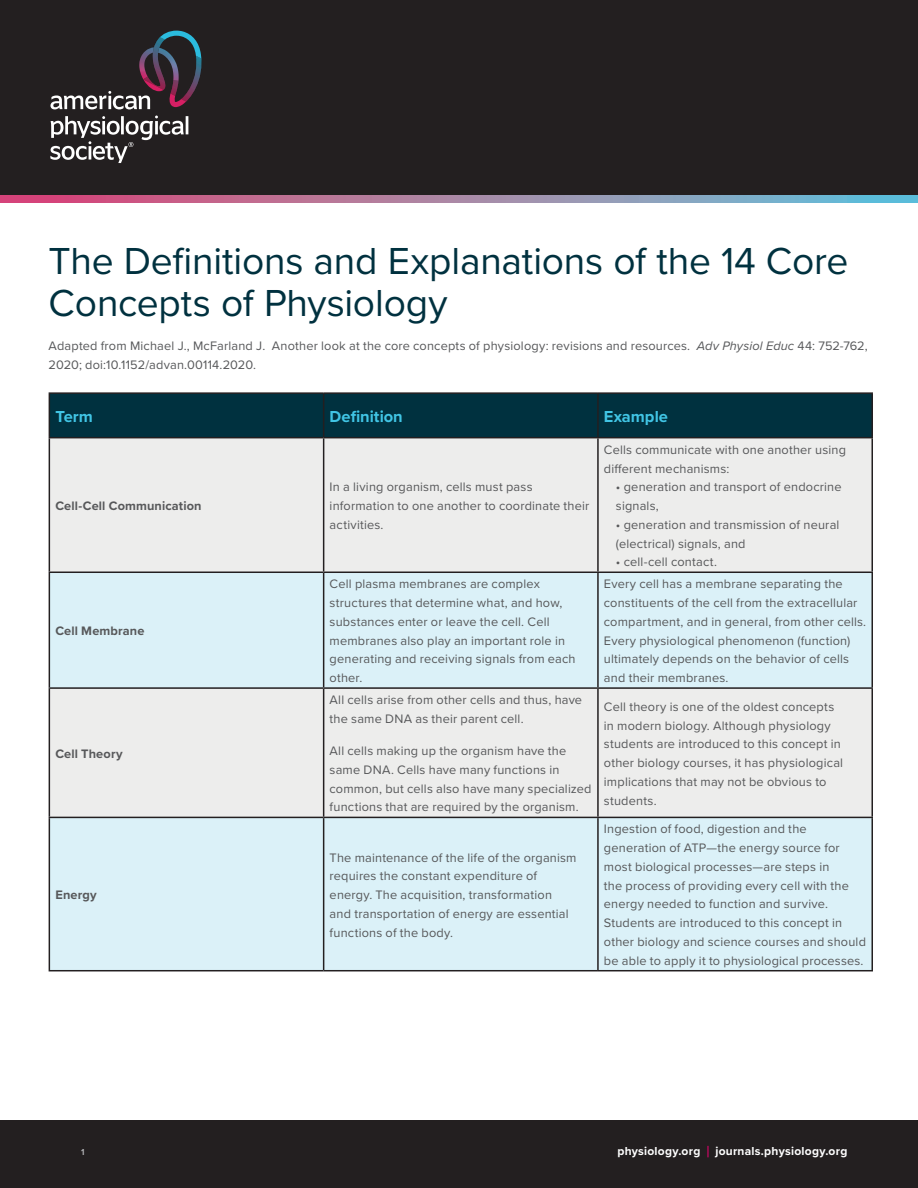
<style>
.page{position:relative;width:918px;height:1188px;background:#fff}
.page>*{position:absolute;margin:0;border:0;box-sizing:border-box;transform-origin:0 0}
.t1{font:39px/42px "Proxima Nova";letter-spacing:-.005em;color:#00313f}
.Body__Header_Lt_Blue{font:700 16.5px "Proxima Nova";color:#41c5e5}
.Body__Text{font:12.75px/18.8px "Proxima Nova";letter-spacing:.015em;color:#57585a}
.Bolded_Text_for_Emph{font:700 12.75px "Proxima Nova";letter-spacing:.01em;color:#57585a}
.t2{font:700 12px "Proxima Nova";letter-spacing:.02em;color:#fff}
.t3{font:600 9px "Proxima Nova";color:#bcbdc0}
.s1{font-style:italic}
.s2{font-size:16.2px;color:#df036c}
</style>
<div class="page">
<div style="left:0;top:0;width:918px;height:198px;background:#231f20"></div>
<svg style="left:0;top:196px;width:918px;height:6px;background:#a385a7"></svg>
<svg style="left:50px;top:31px;width:152px;height:132px"></svg>
<img style="left:139px;top:47px;width:15px;height:32px">
<div style="left:0;top:1120px;width:918px;height:68px;background:#231f20"></div>
<div style="left:50px;top:394px;width:822px;height:43px;background:#00313f"></div>
<div style="left:50px;top:438px;width:822px;height:134px;background:#ededec"></div>
<svg style="left:50px;top:573px;width:822px;height:397px;background:#e0eff3"></svg>
<hr style="left:49px;top:392px;width:275px;height:2px;background:#231f20">
<hr style="left:49px;top:394px;width:1px;height:43px;background:#231f20">
<hr style="left:324px;top:392px;width:274px;height:2px;background:#231f20">
<hr style="left:323px;top:394px;width:1px;height:43px;background:#231f20">
<hr style="left:598px;top:392px;width:275px;height:2px;background:#231f20">
<hr style="left:597px;top:394px;width:2px;height:43px;background:#231f20">
<hr style="left:872px;top:394px;width:1px;height:43px;background:#231f20">
<hr style="left:49px;top:437px;width:275px;height:1px;background:#231f20">
<hr style="left:49px;top:438px;width:1px;height:134px;background:#231f20">
<hr style="left:324px;top:437px;width:274px;height:1px;background:#231f20">
<hr style="left:323px;top:438px;width:1px;height:134px;background:#231f20">
<hr style="left:598px;top:437px;width:275px;height:1px;background:#231f20">
<hr style="left:597px;top:438px;width:2px;height:134px;background:#231f20">
<hr style="left:872px;top:438px;width:1px;height:134px;background:#231f20">
<hr style="left:49px;top:572px;width:275px;height:1px;background:#231f20">
<hr style="left:49px;top:573px;width:1px;height:114px;background:#231f20">
<hr style="left:324px;top:572px;width:274px;height:1px;background:#231f20">
<hr style="left:323px;top:573px;width:1px;height:114px;background:#231f20">
<hr style="left:598px;top:572px;width:275px;height:1px;background:#231f20">
<hr style="left:597px;top:573px;width:2px;height:114px;background:#231f20">
<hr style="left:872px;top:573px;width:1px;height:114px;background:#231f20">
<hr style="left:49px;top:687px;width:275px;height:2px;background:#231f20">
<hr style="left:49px;top:689px;width:1px;height:128px;background:#231f20">
<hr style="left:324px;top:687px;width:274px;height:2px;background:#231f20">
<hr style="left:323px;top:689px;width:1px;height:128px;background:#231f20">
<hr style="left:598px;top:687px;width:275px;height:2px;background:#231f20">
<hr style="left:597px;top:689px;width:2px;height:128px;background:#231f20">
<hr style="left:872px;top:689px;width:1px;height:128px;background:#231f20">
<hr style="left:49px;top:817px;width:275px;height:1px;background:#231f20">
<hr style="left:49px;top:818px;width:1px;height:152px;background:#231f20">
<hr style="left:324px;top:817px;width:274px;height:1px;background:#231f20">
<hr style="left:323px;top:818px;width:1px;height:152px;background:#231f20">
<hr style="left:598px;top:817px;width:275px;height:1px;background:#231f20">
<hr style="left:597px;top:818px;width:2px;height:152px;background:#231f20">
<hr style="left:872px;top:818px;width:1px;height:152px;background:#231f20">
<hr style="left:49px;top:970px;width:275px;height:1px;background:#231f20">
<hr style="left:324px;top:970px;width:274px;height:1px;background:#231f20">
<hr style="left:598px;top:970px;width:275px;height:1px;background:#231f20">
<p class="t1" style="left:49px;top:239px;width:801px">The Definitions and Explanations of the 14 Core<br>Concepts of Physiology</p>
<p class="Body__Text" style="left:49px;top:336px;width:821px">Adapted from Michael J., McFarland J. Another look at the core concepts of physiology: revisions and resources. <span class="s1">Adv Physiol Educ</span> 44: 752-762,<br>2020; doi:10.1152/advan.00114.2020.</p>
<p class="Body__Header_Lt_Blue" style="left:55px;top:404px;width:39px">Term</p>
<p class="Body__Header_Lt_Blue" style="left:330px;top:404px;width:75px">Definition</p>
<p class="Body__Header_Lt_Blue" style="left:604px;top:404px;width:66px">Example</p>
<p class="Bolded_Text_for_Emph" style="left:55px;top:496px;width:148px">Cell-Cell Communication</p>
<p class="Bolded_Text_for_Emph" style="left:55px;top:621px;width:91px">Cell Membrane</p>
<p class="Bolded_Text_for_Emph" style="left:55px;top:744px;width:69px">Cell Theory</p>
<p class="Bolded_Text_for_Emph" style="left:55px;top:885px;width:43px">Energy</p>
<p class="Body__Text" style="left:330px;top:477px;width:261px">In a living organism, cells must pass information to one another to coordinate their activities.</p>
<p class="Body__Text" style="left:604px;top:440px;width:244px">Cells communicate with one another using different mechanisms:</p>
<p class="Body__Text" style="left:616px;top:477px;width:227px">• generation and transport of endocrine signals,</p>
<p class="Body__Text" style="left:616px;top:515px;width:225px">• generation and transmission of neural (electrical) signals, and</p>
<p class="Body__Text" style="left:616px;top:552px;width:102px">• cell-cell contact.</p>
<p class="Body__Text" style="left:330px;top:574px;width:248px">Cell plasma membranes are complex structures that determine what, and how, substances enter or leave the cell. Cell membranes also play an important role in generating and receiving signals from each other.</p>
<p class="Body__Text" style="left:604px;top:574px;width:264px">Every cell has a membrane separating the constituents of the cell from the extracellular compartment, and in general, from other cells.<br>Every physiological phenomenon (function) ultimately depends on the behavior of cells and their membranes.</p>
<p class="Body__Text" style="left:330px;top:690px;width:254px">All cells arise from other cells and thus, have the same DNA as their parent cell.</p>
<p class="Body__Text" style="left:330px;top:741px;width:263px">All cells making up the organism have the same DNA. Cells have many functions in common, but cells also have many specialized functions that are required by the organism.</p>
<p class="Body__Text" style="left:330px;top:847px;width:248px">The maintenance of the life of the organism requires the constant expenditure of energy. The acquisition, transformation and transportation of energy are essential functions of the body.</p>
<p class="Body__Text" style="left:604px;top:697px;width:241px">Cell theory is one of the oldest concepts in modern biology. Although physiology students are introduced to this concept in other biology courses, it has physiological implications that may not be obvious to students.</p>
<p class="Body__Text" style="left:604px;top:819px;width:264px">Ingestion of food, digestion and the generation of ATP—the energy source for most biological processes—are steps in<br>the process of providing every cell with the energy needed to function and survive.<br>Students are introduced to this concept in other biology and science courses and should be able to apply it to physiological processes.</p>
<p class="t3" style="left:81px;top:1146px;width:5px">1</p>
<p class="t2" style="left:617px;top:1143px;width:231px">physiology.org <span class="s2">|</span> journals.physiology.org</p>
</div>
